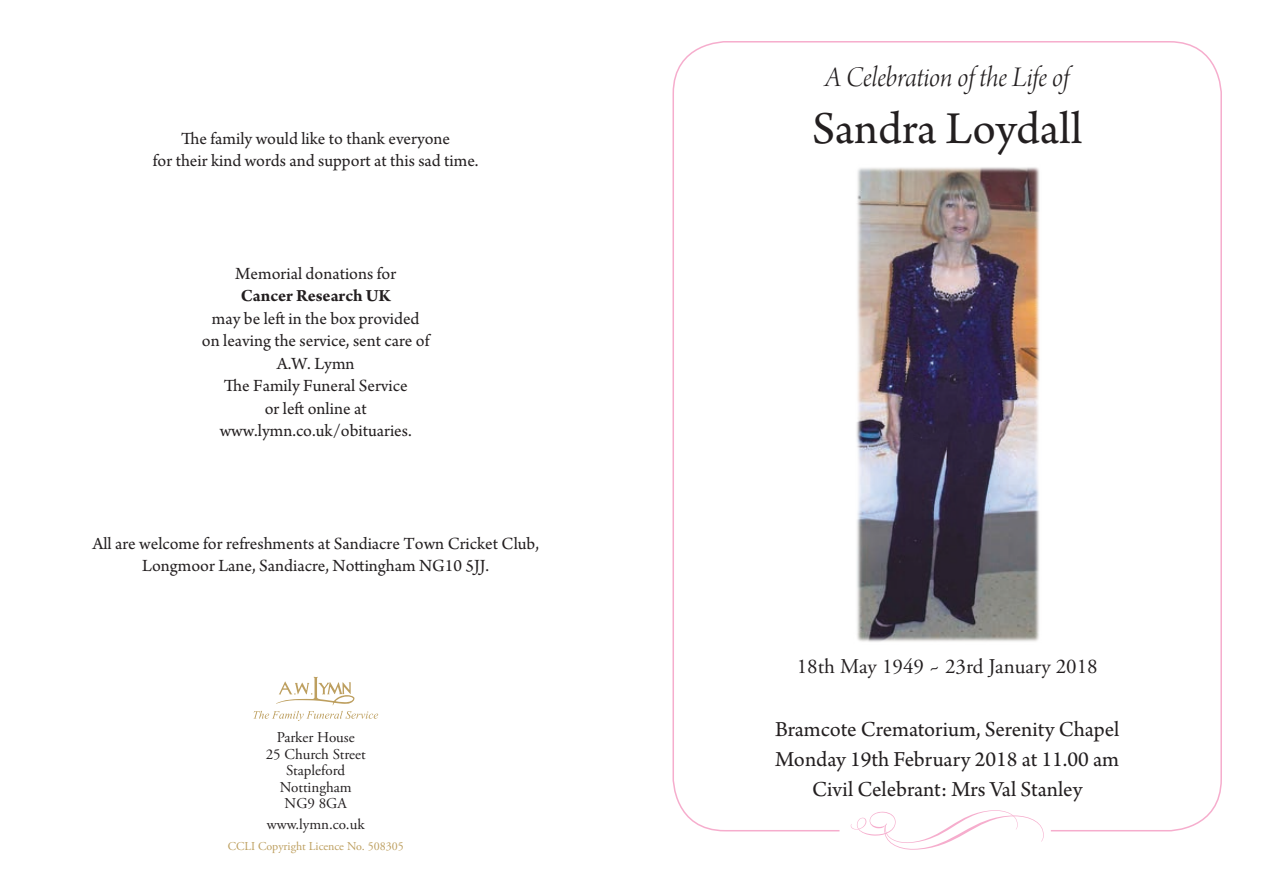
<style>
.page{position:relative;width:1263px;height:893px;background:#fff}
.page>*{position:absolute;margin:0;border:0;box-sizing:border-box;transform-origin:0 0}
.t1{font:48px "Arno Pro";letter-spacing:-.005em;color:#231f20}
.t2{font:30px "Arno Pro Light Italic Display";letter-spacing:-.005em;color:#231f20}
.t3{font:22.5px/30px "Arno Pro";letter-spacing:-.005em;color:#231f20;text-align:center}
.t4{font:21px "Adobe Garamond Pro";color:#231f20}
.t5{font:18px/22.5px "Arno Pro";color:#231f20;text-align:center}
.t6{font:700 18px "Arno Pro";color:#231f20}
.t7{font:15px/16.5px "Adobe Garamond Pro";color:#231f20;text-align:center}
.t8{font:12px "Adobe Garamond Pro";color:#bd9f5f}
</style>
<div class="page">
<svg style="left:851px;top:810px;width:193px;height:40px"></svg>
<svg style="left:253px;top:677px;width:125px;height:44px"></svg>
<img style="left:856px;top:167px;width:184px;height:475px">
<p class="t5" style="left:153px;top:128px;width:327px">The family would like to thank everyone<br>for their kind words and support at this sad time.</p>
<p class="t5" style="left:235px;top:263px;width:162px">Memorial donations for</p>
<p class="t6" style="left:241px;top:285px;width:151px">Cancer Research UK</p>
<p class="t5" style="left:202px;top:308px;width:229px">may be left in the box provided on leaving the service, sent care of<br>A.W. Lymn<br>The Family Funeral Service<br>or left online at www.lymn.co.uk/obituaries.</p>
<p class="t5" style="left:92px;top:533px;width:448px">All are welcome for refreshments at Sandiacre Town Cricket Club,<br>Longmoor Lane, Sandiacre, Nottingham NG10 5JJ.</p>
<p class="t7" style="left:266px;top:730px;width:101px">Parker House<br>25 Church Street<br>Stapleford<br>Nottingham<br>NG9 8GA</p>
<p class="t7" style="left:267px;top:816px;width:99px">www.lymn.co.uk</p>
<p class="t8" style="left:228px;top:839px;width:178px">CCLI Copyright Licence No. 508305</p>
<h2 class="t2" style="left:825px;top:61px;width:246px">A Celebration of the Life of</h2>
<h1 class="t1" style="left:812px;top:101px;width:271px">Sandra Loydall</h1>
<p class="t4" style="left:797px;top:653px;width:303px">18th May 1949 ~ 23rd January 2018</p>
<p class="t3" style="left:775px;top:715px;width:346px">Bramcote Crematorium, Serenity Chapel<br>Monday 19th February 2018 at 11.00 am<br>Civil Celebrant: Mrs Val Stanley</p>
</div>
